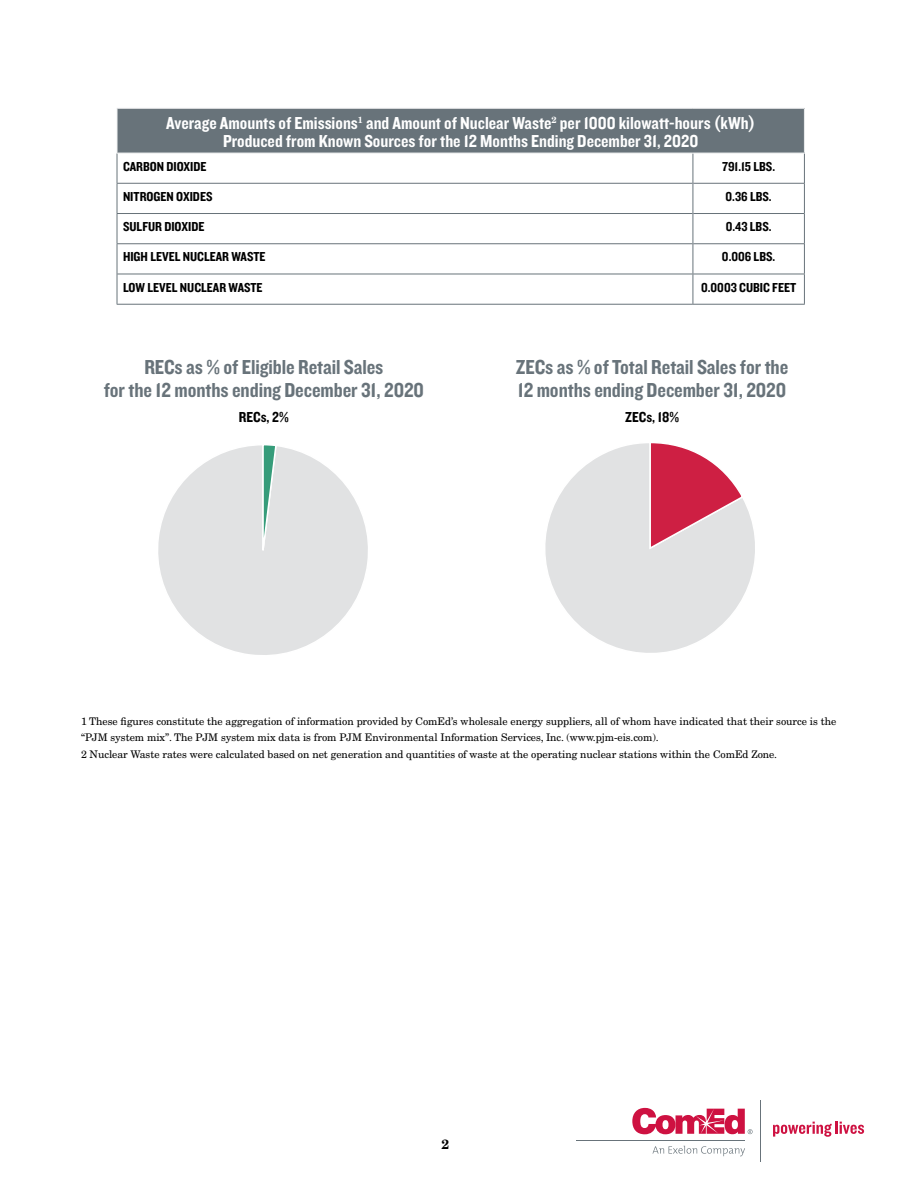
<style>
.page{position:relative;width:918px;height:1188px;background:#fff}
.page>*{position:absolute;margin:0;border:0;box-sizing:border-box;transform-origin:0 0}
.Body{font:21px/22.5px "Knockout 50 Welterweight";letter-spacing:-.005em;color:#68737a;text-align:center}
.t1{font:18px/18px "Knockout 50 Welterweight";color:#fff;text-align:center}
.Body-2{font:15px "Knockout 50 Welterweight";color:#000}
.Table_Form_Label{font:13.5px "Knockout HTF50 Welterweight";color:#000}
.t2{font:700 13.5px "New Century Schlbk LT Std";color:#000}
.Body___125{font:10.5px/16.5px "New Century Schlbk LT Std";letter-spacing:-.005em;color:#000}
</style>
<div class="page">
<svg style="left:652px;top:1146px;width:93px;height:10px"></svg>
<hr style="left:576px;top:1140px;width:169px;height:1px;background:#68737a">
<hr style="left:760px;top:1100px;width:1px;height:62px;background:#68737a">
<svg style="left:632px;top:1108px;width:121px;height:26px"></svg>
<svg style="left:773px;top:1121px;width:91px;height:16px"></svg>
<div style="left:117px;top:108px;width:687px;height:45px;background:#68737a"></div>
<hr style="left:117px;top:153px;width:1px;height:30px;background:#68737a">
<hr style="left:117px;top:183px;width:576px;height:1px;background:#68737a">
<hr style="left:693px;top:183px;width:111px;height:1px;background:#68737a">
<hr style="left:117px;top:213px;width:576px;height:1px;background:#68737a">
<svg style="left:117px;top:184px;width:1px;height:59px"></svg>
<hr style="left:693px;top:213px;width:111px;height:1px;background:#68737a">
<hr style="left:117px;top:243px;width:576px;height:1px;background:#68737a">
<hr style="left:117px;top:244px;width:1px;height:30px;background:#68737a">
<hr style="left:693px;top:243px;width:111px;height:1px;background:#68737a">
<hr style="left:117px;top:274px;width:1px;height:30px;background:#68737a">
<hr style="left:117px;top:274px;width:576px;height:1px;background:#68737a">
<hr style="left:693px;top:274px;width:112px;height:1px;background:#68737a">
<hr style="left:117px;top:304px;width:576px;height:1px;background:#68737a">
<hr style="left:693px;top:304px;width:112px;height:1px;background:#68737a">
<hr style="left:693px;top:153px;width:1px;height:30px;background:#68737a">
<hr style="left:804px;top:153px;width:1px;height:30px;background:#68737a">
<hr style="left:693px;top:183px;width:1px;height:31px;background:#68737a">
<hr style="left:804px;top:183px;width:1px;height:31px;background:#68737a">
<hr style="left:693px;top:214px;width:1px;height:30px;background:#68737a">
<hr style="left:804px;top:214px;width:1px;height:30px;background:#68737a">
<hr style="left:693px;top:244px;width:1px;height:30px;background:#68737a">
<hr style="left:804px;top:244px;width:1px;height:30px;background:#68737a">
<hr style="left:693px;top:274px;width:1px;height:30px;background:#68737a">
<hr style="left:804px;top:274px;width:1px;height:30px;background:#68737a">
<hr style="left:117px;top:108px;width:576px;height:1px;background:#e6e7e8">
<hr style="left:693px;top:108px;width:112px;height:1px;background:#e6e7e8">
<hr style="left:117px;top:153px;width:576px;height:1px;background:#e6e7e8">
<hr style="left:693px;top:153px;width:112px;height:1px;background:#e6e7e8">
<hr style="left:117px;top:109px;width:1px;height:44px;background:#f0f1f2">
<hr style="left:804px;top:109px;width:1px;height:44px;background:#f0f1f2">
<svg style="left:158px;top:445px;width:210px;height:210px"></svg>
<svg style="left:261px;top:445px;width:17px;height:107px;background:#b5d3ca"></svg>
<svg style="left:545px;top:443px;width:210px;height:210px"></svg>
<svg style="left:648px;top:443px;width:97px;height:107px"></svg>
<p class="t1" style="left:166px;top:113px;width:591px">Average Amounts of Emissions<sup>1</sup> and Amount of Nuclear Waste<sup>2</sup> per 1000 kilowatt-hours (kWh)<br>Produced from Known Sources for the 12 Months Ending December 31, 2020</p>
<p class="Table_Form_Label" style="left:123px;top:159px;width:85px">CARBON DIOXIDE</p>
<p class="Table_Form_Label" style="left:722px;top:159px;width:55px">791.15 LBS.</p>
<p class="Table_Form_Label" style="left:123px;top:189px;width:91px">NITROGEN OXIDES</p>
<p class="Table_Form_Label" style="left:726px;top:189px;width:48px">0.36 LBS.</p>
<p class="Table_Form_Label" style="left:123px;top:220px;width:83px">SULFUR DIOXIDE</p>
<p class="Table_Form_Label" style="left:726px;top:220px;width:47px">0.43 LBS.</p>
<p class="Table_Form_Label" style="left:123px;top:250px;width:144px">HIGH LEVEL NUCLEAR WASTE</p>
<p class="Table_Form_Label" style="left:722px;top:250px;width:55px">0.006 LBS.</p>
<p class="Table_Form_Label" style="left:123px;top:280px;width:141px">LOW LEVEL NUCLEAR WASTE</p>
<p class="Table_Form_Label" style="left:701px;top:280px;width:97px">0.0003 CUBIC FEET</p>
<p class="Body" style="left:104px;top:355px;width:322px">RECs as % of Eligible Retail Sales<br>for the 12 months ending December 31, 2020</p>
<p class="Body-2" style="left:239px;top:407px;width:51px">RECs, 2%</p>
<p class="Body" style="left:516px;top:355px;width:274px;text-align:left">ZECs as % of Total Retail Sales for the<br>12 months ending December 31, 2020</p>
<p class="Body-2" style="left:625px;top:407px;width:55px">ZECs, 18%</p>
<p class="Body___125" style="left:81px;top:713px;width:757px">1 These figures constitute the aggregation of information provided by ComEd’s wholesale energy suppliers, all of whom have indicated that their source is the “PJM system mix”. The PJM system mix data is from PJM Environmental Information Services, Inc. (www.pjm-eis.com).</p>
<p class="Body___125" style="left:81px;top:746px;width:698px">2 Nuclear Waste rates were calculated based on net generation and quantities of waste at the operating nuclear stations within the ComEd Zone.</p>
<p class="t2" style="left:442px;top:1136px;width:9px">2</p>
</div>
